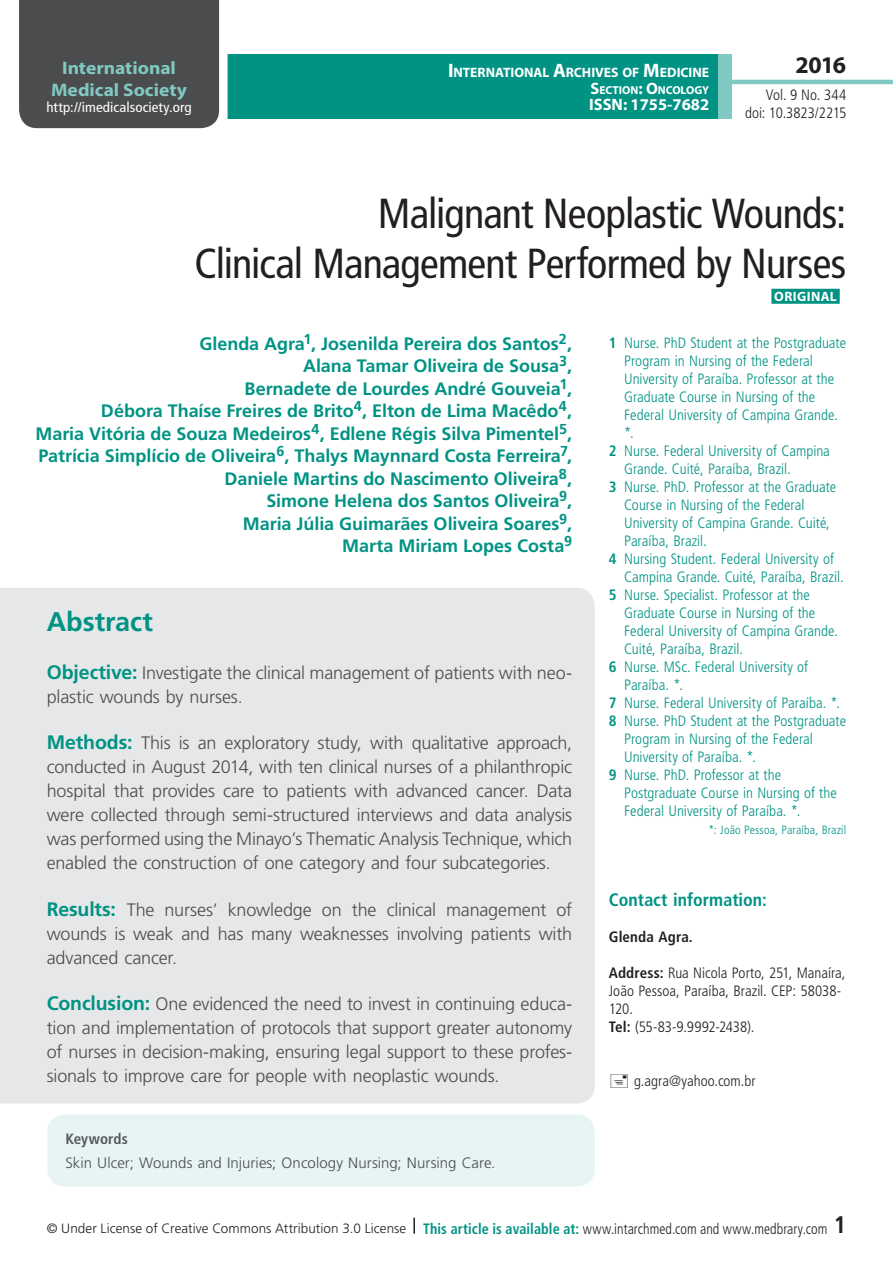
<style>
.page{position:relative;width:893px;height:1263px;background:#fff}
.page>*{position:absolute;margin:0;border:0;box-sizing:border-box;transform-origin:0 0}
.t1{font:condensed 42px/50.4px "Frutiger LT Std";letter-spacing:-.02em;color:#231f20;text-align:right}
.t2{font:700 27px "Frutiger LT Std";letter-spacing:-.005em;color:#009384}
.t3{font:700 24px "Myriad Pro";color:#231f20}
.t4{font:700 condensed 24px "Frutiger LT Std";color:#231f20}
.t5{font:700 18.15px/21.8px "Myriad Pro";color:#80c9c2;text-align:center;scale:1.07 1}
.t6{font:300 18px/24px "Frutiger LT Std";letter-spacing:-.01em;color:#4b4c4d;text-align:justify}
.t7{font:700 18px/22.5px "Frutiger LT Std";letter-spacing:-.005em;color:#009384;text-align:right}
.t8{font:700 condensed 18px "Frutiger LT Std";color:#009384}
.t9{font:700 16.5px "Myriad Pro";color:#fff}
.t10{font:300 condensed 15px "Frutiger LT Std";color:#009384}
.t11{font:300 condensed 15px/18px "Frutiger LT Std";color:#231f20;text-align:right}
.t12{font:300 15px "Frutiger LT Std";color:#4b4c4d}
.t13{font:700 condensed 15px "Frutiger LT Std";letter-spacing:.01em;color:#231f20}
.t14{font:700 condensed 15px "Frutiger LT Std";letter-spacing:.01em;color:#57585a}
.t15{font:condensed 13.95px "Frutiger LT Std";letter-spacing:.005em;color:#fff;scale:1.07 1}
.t16{font:700 13.65px "Myriad Pro";letter-spacing:-.005em;color:#fff}
.t17{font:300 13.5px "Frutiger LT Std";letter-spacing:.005em;color:#231f20}
.t18{font:700 13.5px "Myriad Pro";letter-spacing:.03em;color:#fff}
.t19{font:300 condensed 12px "Frutiger LT Std";letter-spacing:.01em;color:#009384}
.t20{font:700 11.55px "Myriad Pro";color:#fff}
.s1{font-size:19.5px}
.s2{font-size:16.5px}
.s3{font-weight:700}
.s4{font-weight:700;font-size:19.5px;color:#009384}
.s5{font-weight:700;font-stretch:condensed;font-size:15px;color:#009384}
.s6{font-stretch:condensed;font-size:15px}
</style>
<div class="page">
<div style="left:23px;top:54px;width:762px;height:65px;background:#009384"></div>
<div style="left:19px;top:0;width:209px;height:129px;background:#4b4c4d"></div>
<div style="left:732px;top:36px;width:161px;height:94px;background:#fff"></div>
<hr style="left:730px;top:80px;width:163px;height:4px;background:#80c9c2">
<div style="left:718px;top:54px;width:14px;height:65px;background:#80c9c2"></div>
<svg style="left:413px;top:1218px;width:2px;height:16px"></svg>
<div style="left:0;top:588px;width:595px;height:515px;background:#e6e7e9"></div>
<div style="left:771px;top:289px;width:69px;height:15px;background:#009384"></div>
<div style="left:47px;top:1114px;width:548px;height:73px;background:#e6f4f3;border-radius:18px"></div>
<p class="t5" style="left:51px;top:56px;width:129px">International<br>Medical Society</p>
<p class="t15" style="left:46px;top:99px;width:137px">http://imedicalsociety.org</p>
<p class="t16" style="left:448px;top:64px;width:263px"><span class="s1">I</span>NTERNATIONAL <span class="s1">A</span>RCHIVES OF <span class="s1">M</span>EDICINE</p>
<p class="t20" style="left:590px;top:82px;width:120px"><span class="s2">S</span>ECTION<span class="s2">: O</span>NCOLOGY</p>
<p class="t9" style="left:589px;top:94px;width:122px">ISSN: 1755-7682</p>
<h3 class="t3" style="left:795px;top:49px;width:52px">2016</h3>
<p class="t11" style="left:745px;top:86px;width:103px">Vol. 9 No. 344 doi: 10.3823/2215</p>
<h1 class="t1" style="left:194px;top:188px;width:653px">Malignant Neoplastic Wounds:<br>Clinical Management Performed by Nurses</h1>
<p class="t18" style="left:774px;top:287px;width:64px">ORIGINAL</p>
<p class="t10" style="left:609px;top:334px;width:239px"><span class="s3">1</span> Nurse. PhD Student at the Postgraduate</p>
<p class="t10" style="left:624px;top:352px;width:190px">Program in Nursing of the Federal</p>
<p class="t10" style="left:624px;top:370px;width:211px">University of Paraíba. Professor at the</p>
<p class="t10" style="left:624px;top:388px;width:193px">Graduate Course in Nursing of the</p>
<p class="t10" style="left:624px;top:406px;width:215px">Federal University of Campina Grande.</p>
<p class="t10" style="left:624px;top:424px;width:11px">*.</p>
<p class="t10" style="left:609px;top:442px;width:223px"><span class="s3">2</span> Nurse. Federal University of Campina</p>
<p class="t10" style="left:624px;top:460px;width:168px">Grande. Cuité, Paraíba, Brazil.</p>
<p class="t10" style="left:609px;top:478px;width:229px"><span class="s3">3</span> Nurse. PhD. Professor at the Graduate</p>
<p class="t10" style="left:624px;top:496px;width:182px">Course in Nursing of the Federal</p>
<p class="t10" style="left:624px;top:514px;width:207px">University of Campina Grande. Cuité,</p>
<p class="t10" style="left:624px;top:532px;width:84px">Paraíba, Brazil.</p>
<p class="t10" style="left:609px;top:550px;width:227px"><span class="s3">4</span> Nursing Student. Federal University of</p>
<p class="t10" style="left:624px;top:568px;width:221px">Campina Grande. Cuité, Paraíba, Brazil.</p>
<p class="t10" style="left:609px;top:586px;width:203px"><span class="s3">5</span> Nurse. Specialist. Professor at the</p>
<p class="t10" style="left:624px;top:604px;width:193px">Graduate Course in Nursing of the</p>
<p class="t10" style="left:624px;top:622px;width:215px">Federal University of Campina Grande.</p>
<p class="t10" style="left:624px;top:640px;width:120px">Cuité, Paraíba, Brazil.</p>
<p class="t10" style="left:609px;top:658px;width:201px"><span class="s3">6</span> Nurse. MSc. Federal University of</p>
<p class="t10" style="left:624px;top:676px;width:60px">Paraíba. *.</p>
<p class="t10" style="left:609px;top:694px;width:233px"><span class="s3">7</span> Nurse. Federal University of Paraíba. *.</p>
<p class="t10" style="left:609px;top:712px;width:239px"><span class="s3">8</span> Nurse. PhD Student at the Postgraduate</p>
<p class="t10" style="left:624px;top:730px;width:190px">Program in Nursing of the Federal</p>
<p class="t10" style="left:624px;top:748px;width:134px">University of Paraíba. *.</p>
<p class="t10" style="left:609px;top:766px;width:174px"><span class="s3">9</span> Nurse. PhD. Professor at the</p>
<p class="t10" style="left:624px;top:784px;width:214px">Postgraduate Course in Nursing of the</p>
<p class="t10" style="left:624px;top:802px;width:178px">Federal University of Paraíba. *.</p>
<p class="t19" style="left:709px;top:823px;width:139px">*: João Pessoa, Paraíba, Brazil</p>
<p class="t7" style="left:35px;top:332px;width:538px">Glenda Agra<sup>1</sup>, Josenilda Pereira dos Santos<sup>2</sup>,<br>Alana Tamar Oliveira de Sousa<sup>3</sup>,<br>Bernadete de Lourdes André Gouveia<sup>1</sup>,<br>Débora Thaíse Freires de Brito<sup>4</sup>, Elton de Lima Macêdo<sup>4</sup>,<br>Maria Vitória de Souza Medeiros<sup>4</sup>, Edlene Régis Silva Pimentel<sup>5</sup>, Patrícia Simplício de Oliveira<sup>6</sup>, Thalys Maynnard Costa Ferreira<sup>7</sup>, Daniele Martins do Nascimento Oliveira<sup>8</sup>,<br>Simone Helena dos Santos Oliveira<sup>9</sup>,<br>Maria Júlia Guimarães Oliveira Soares<sup>9</sup>,<br>Marta Miriam Lopes Costa<sup>9</sup></p>
<h2 class="t2" style="left:47px;top:605px;width:108px">Abstract</h2>
<p class="t6" style="left:47px;top:661px;width:527px"><span class="s4">Objective:</span> Investigate the clinical management of patients with neo&shy;plastic wounds by nurses.</p>
<p class="t6" style="left:47px;top:731px;width:527px"><span class="s4">Methods:</span> This is an exploratory study, with qualitative approach, conducted in August 2014, with ten clinical nurses of a philanthropic hospital that provides care to patients with advanced cancer. Data were collected through semi-structured interviews and data analysis was performed using the Minayo’s Thematic Analysis Technique, which enabled the construction of one category and four subcategories.</p>
<p class="t6" style="left:47px;top:898px;width:527px"><span class="s4">Results:</span> The nurses’ knowledge on the clinical management of wounds is weak and has many weaknesses involving patients with advanced cancer.</p>
<p class="t6" style="left:47px;top:992px;width:527px"><span class="s4">Conclusion:</span> One evidenced the need to invest in continuing educa&shy;tion and implementation of protocols that support greater autonomy of nurses in decision-making, ensuring legal support to these profes&shy;sionals to improve care for people with neoplastic wounds.</p>
<p class="t8" style="left:609px;top:889px;width:159px">Contact information:</p>
<p class="t13" style="left:609px;top:927px;width:86px">Glenda Agra.</p>
<p class="t11" style="left:609px;top:963px;width:238px;text-align:left"><span class="s3">Address:</span> Rua Nicola Porto, 251, Manaíra,<br>João Pessoa, Paraíba, Brazil. CEP: 58038-<br>120.<br><span class="s3">Tel:</span> (55-83-9.9992-2438).</p>
<p class="t11" style="left:634px;top:1071px;width:123px">g.agra@yahoo.com.br</p>
<p class="t14" style="left:65px;top:1129px;width:64px">Keywords</p>
<p class="t12" style="left:65px;top:1154px;width:432px">Skin Ulcer; Wounds and Injuries; Oncology Nursing; Nursing Care.</p>
<p class="t17" style="left:47px;top:1220px;width:782px">© Under License of Creative Commons Attribution 3.0 License <span class="s5">This article is available at:</span> <span class="s6">www.intarchmed.com and www.medbrary.com</span></p>
<h3 class="t4" style="left:834px;top:1210px;width:14px">1</h3>
</div>
